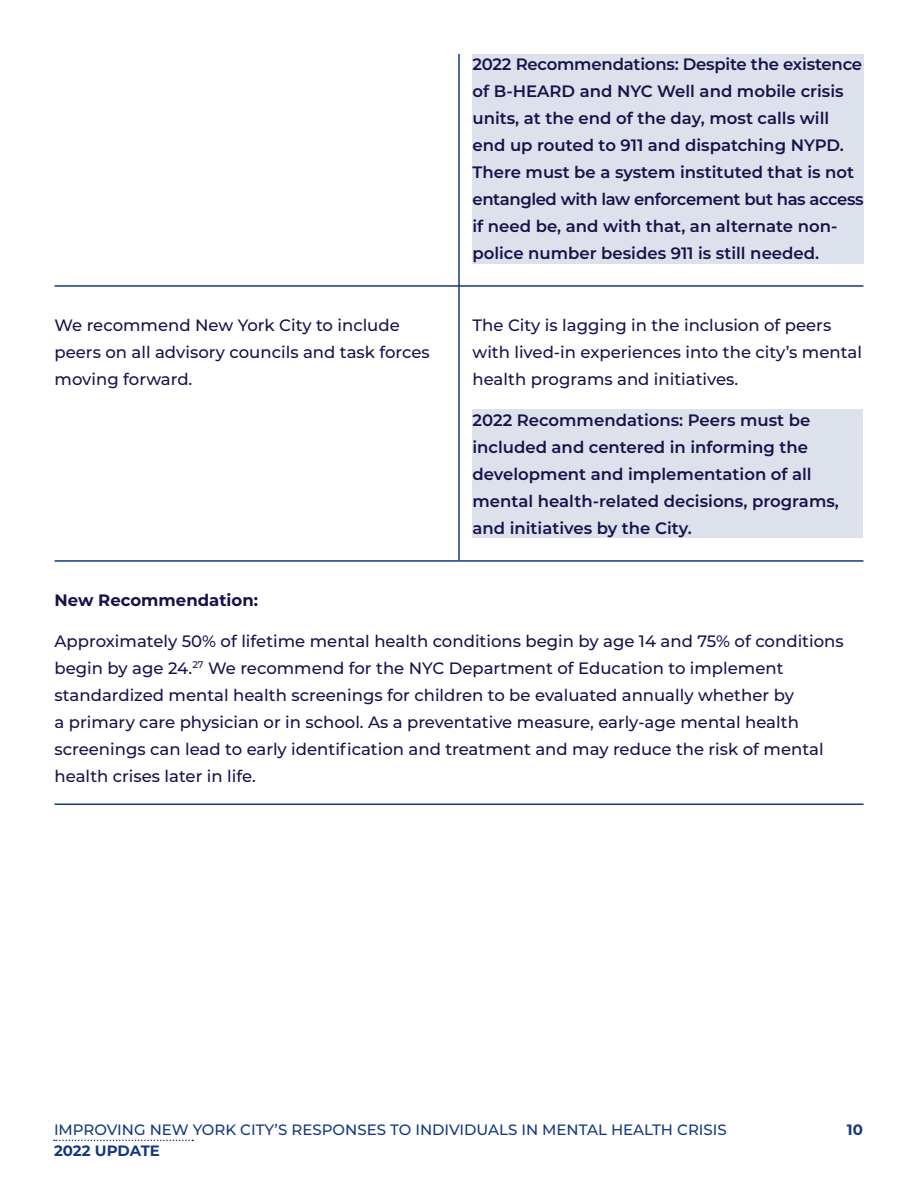
<style>
.page{position:relative;width:918px;height:1188px;background:#fff}
.page>*{position:absolute;margin:0;border:0;box-sizing:border-box;transform-origin:0 0}
.P2-table{font:500 16.5px/27px "Montserrat";color:#19124a}
.P3_-_table{font:600 16.5px/27px "Montserrat";color:#19124a}
.P2-table-2{font:700 16.5px "Montserrat";color:#19124a}
.t1{font:500 15px "Montserrat";color:#14397f}
.t2{font:700 15px "Montserrat";color:#14397f}
</style>
<div class="page">
<svg style="left:54px;top:1140px;width:139px;height:1px"></svg>
<div style="left:472px;top:54px;width:392px;height:209px;background:#dce1ec"></div>
<hr style="left:458px;top:54px;width:2px;height:506px;background:#14397f">
<hr style="left:55px;top:285px;width:808px;height:2px;background:#14397f">
<div style="left:472px;top:410px;width:391px;height:128px;background:#dce1ec"></div>
<hr style="left:55px;top:560px;width:808px;height:2px;background:#14397f">
<hr style="left:55px;top:804px;width:808px;height:1px;background:#14397f">
<p class="P3_-_table" style="left:472px;top:50px;width:393px">2022 Recommendations: Despite the existence of B-HEARD and NYC Well and mobile crisis units, at the end of the day, most calls will end up routed to 911 and dispatching NYPD.<br>There must be a system instituted that is not entangled with law enforcement but has access if need be, and with that, an alternate non&shy;police number besides 911 is still needed.</p>
<p class="P2-table" style="left:55px;top:311px;width:377px">We recommend New York City to include peers on all advisory councils and task forces moving forward.</p>
<p class="P2-table" style="left:472px;top:311px;width:391px">The City is lagging in the inclusion of peers with lived-in experiences into the city’s mental health programs and initiatives.</p>
<p class="P3_-_table" style="left:472px;top:406px;width:368px">2022 Recommendations: Peers must be included and centered in informing the development and implementation of all mental health-related decisions, programs, and initiatives by the City.</p>
<p class="P2-table-2" style="left:55px;top:589px;width:205px">New Recommendation:</p>
<p class="P2-table" style="left:55px;top:627px;width:791px">Approximately 50% of lifetime mental health conditions begin by age 14 and 75% of conditions begin by age 24.<sup>27</sup> We recommend for the NYC Department of Education to implement standardized mental health screenings for children to be evaluated annually whether by<br>a primary care physician or in school. As a preventative measure, early-age mental health screenings can lead to early identification and treatment and may reduce the risk of mental health crises later in life.</p>
<p class="t1" style="left:54px;top:1119px;width:674px">IMPROVING NEW YORK CITY’S RESPONSES TO INDIVIDUALS IN MENTAL HEALTH CRISIS</p>
<p class="t2" style="left:847px;top:1119px;width:18px">10</p>
<p class="t2" style="left:54px;top:1140px;width:108px">2022 UPDATE</p>
</div>
